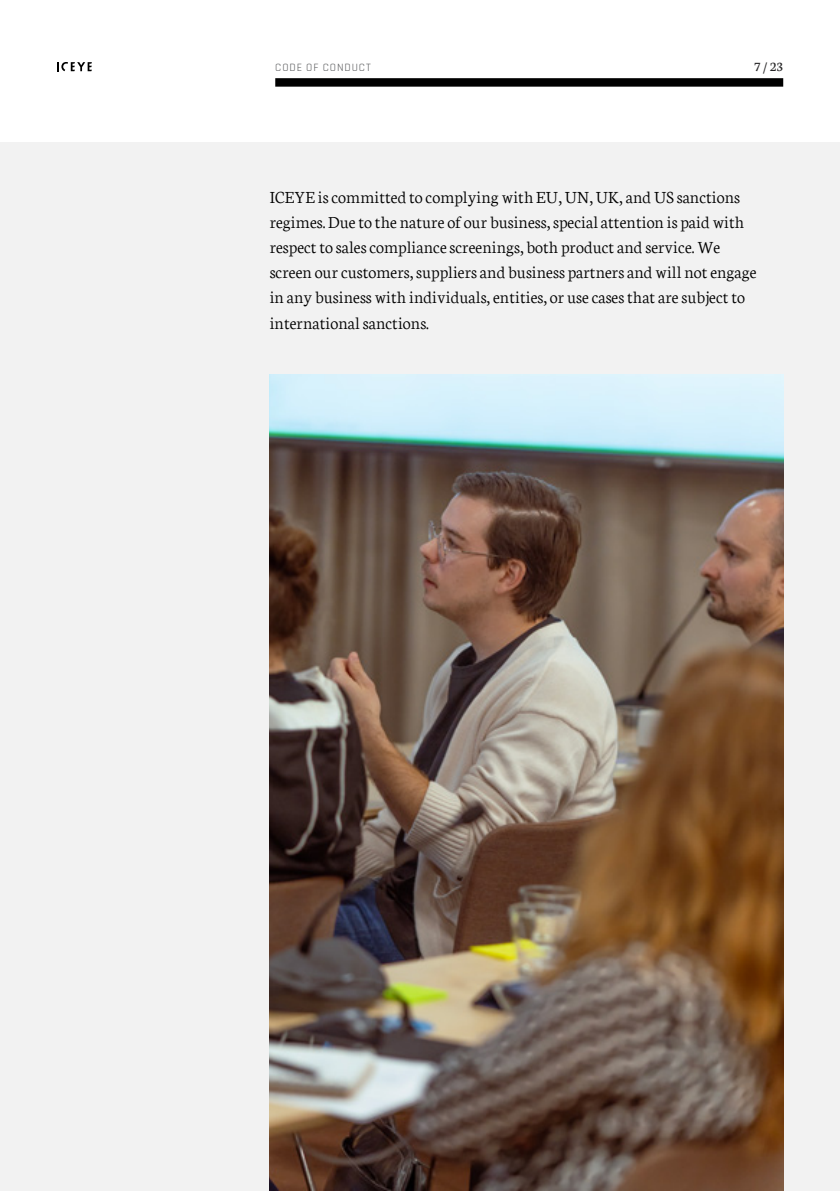
<style>
.page{position:relative;width:840px;height:1191px;background:#fff}
.page>*{position:absolute;margin:0;border:0;box-sizing:border-box;transform-origin:0 0}
.t1{font:300 18.2px/25.2px "Neuton";color:#000}
.t2{font:14.2px "Neuton";color:#292829}
.t3{font:11.2px "Rajdhani";letter-spacing:.08em;color:#565759}
</style>
<div class="page">
<div style="left:275px;top:78px;width:507px;height:9px;background:#000"></div>
<svg style="left:57px;top:62px;width:35px;height:9px"></svg>
<div style="left:0;top:142px;width:839px;height:1049px;background:#f2f2f2"></div>
<img style="left:269px;top:374px;width:513px;height:817px">
<p class="t3" style="left:275px;top:61px;width:97px">CODE OF CONDUCT</p>
<p class="t2" style="left:753px;top:59px;width:31px">7 / 23</p>
<p class="t1" style="left:269px;top:184px;width:488px">ICEYE is committed to complying with EU, UN, UK, and US sanctions regimes. Due to the nature of our business, special attention is paid with respect to sales compliance screenings, both product and service. We screen our customers, suppliers and business partners and will not engage in any business with individuals, entities, or use cases that are subject to international sanctions.</p>
</div>
